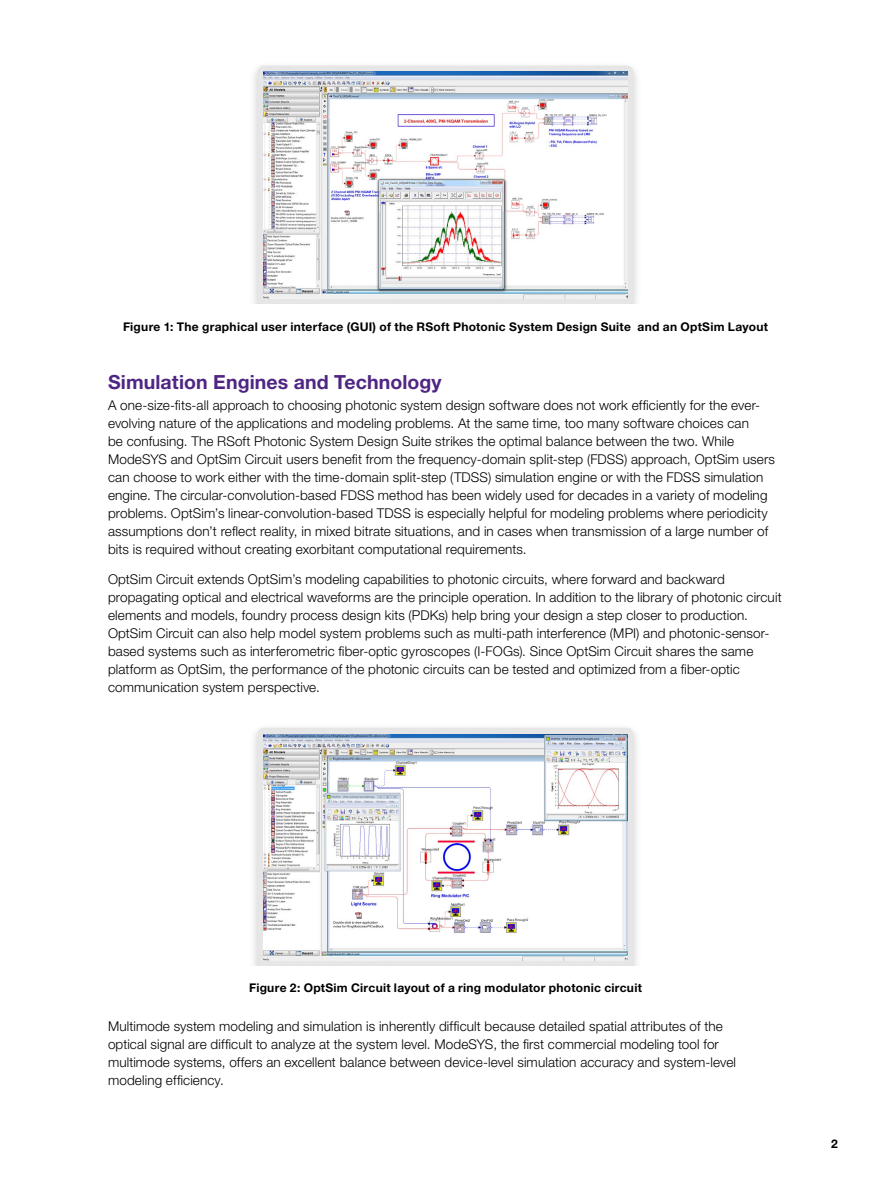
<style>
.page{position:relative;width:891px;height:1188px;background:#fff}
.page>*{position:absolute;margin:0;border:0;box-sizing:border-box;transform-origin:0 0}
.t1{font:700 19.5px "Helvetica Neue LT Std";letter-spacing:.005em;color:#4f2683}
.t2{font:300 13.5px/18px "Helvetica Neue LT Std";letter-spacing:.01em;color:#000}
.t3{font:700 12px "Helvetica Neue LT Std";letter-spacing:.02em;color:#000}
</style>
<div class="page">
<svg style="left:258px;top:66px;width:375px;height:238px"></svg>
<img style="left:264px;top:72px;width:363px;height:227px">
<div style="left:258px;top:728px;width:375px;height:237px;background:#e6e6e6"></div>
<img style="left:264px;top:734px;width:363px;height:227px">
<p class="t3" style="left:123px;top:319px;width:646px">Figure 1: The graphical user interface (GUI) of the RSoft Photonic System Design Suite and an OptSim Layout</p>
<h1 class="t1" style="left:108px;top:370px;width:335px">Simulation Engines and Technology</h1>
<p class="t2" style="left:108px;top:396px;width:669px">A one-size-fits-all approach to choosing photonic system design software does not work efficiently for the ever&shy;evolving nature of the applications and modeling problems. At the same time, too many software choices can<br>be confusing. The RSoft Photonic System Design Suite strikes the optimal balance between the two. While ModeSYS and OptSim Circuit users benefit from the frequency-domain split-step (FDSS) approach, OptSim users can choose to work either with the time-domain split-step (TDSS) simulation engine or with the FDSS simulation engine. The circular-convolution-based FDSS method has been widely used for decades in a variety of modeling problems. OptSim’s linear-convolution-based TDSS is especially helpful for modeling problems where periodicity assumptions don’t reflect reality, in mixed bitrate situations, and in cases when transmission of a large number of bits is required without creating exorbitant computational requirements.</p>
<p class="t2" style="left:108px;top:570px;width:675px">OptSim Circuit extends OptSim’s modeling capabilities to photonic circuits, where forward and backward propagating optical and electrical waveforms are the principle operation. In addition to the library of photonic circuit elements and models, foundry process design kits (PDKs) help bring your design a step closer to production.<br>OptSim Circuit can also help model system problems such as multi-path interference (MPI) and photonic-sensor&shy;based systems such as interferometric fiber-optic gyroscopes (I-FOGs). Since OptSim Circuit shares the same platform as OptSim, the performance of the photonic circuits can be tested and optimized from a fiber-optic communication system perspective.</p>
<p class="t3" style="left:249px;top:981px;width:394px">Figure 2: OptSim Circuit layout of a ring modulator photonic circuit</p>
<p class="t2" style="left:108px;top:1017px;width:630px">Multimode system modeling and simulation is inherently difficult because detailed spatial attributes of the optical signal are difficult to analyze at the system level. ModeSYS, the first commercial modeling tool for multimode systems, offers an excellent balance between device-level simulation accuracy and system-level modeling efficiency.</p>
<p class="t3" style="left:831px;top:1136px;width:8px">2</p>
</div>
